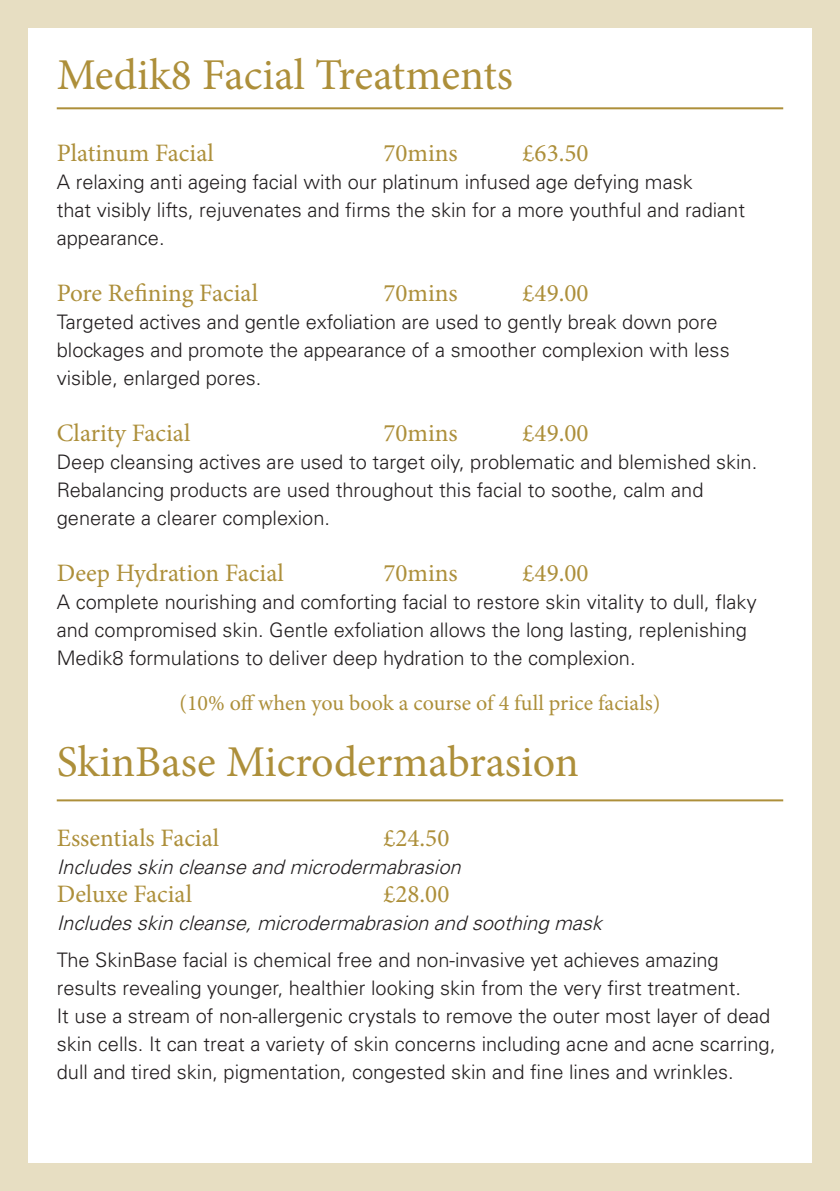
<style>
.page{position:relative;width:840px;height:1191px;background:#fff}
.page>*{position:absolute;margin:0;border:0;box-sizing:border-box;transform-origin:0 0}
.t1{font:44px "Minion Pro";color:#ad8f3a}
.t2{font:25px "Minion Pro";color:#ad8f3a}
.t3{font:22px "Minion Pro";color:#ad8f3a}
.t4{font:300 20px/28px "Univers CE";color:#231f20}
.t5{font:italic 300 20px "Univers CE";color:#231f20}
</style>
<div class="page">
<div style="left:0;top:0;width:839px;height:1191px;background:#e7dec2"></div>
<div style="left:28px;top:28px;width:783px;height:1134px;background:#fff"></div>
<hr style="left:57px;top:107px;width:725px;height:2px;background:#ad8f3a">
<hr style="left:57px;top:799px;width:725px;height:2px;background:#ad8f3a">
<p class="t1" style="left:57px;top:45px;width:457px">Medik8 Facial Treatments</p>
<p class="t2" style="left:57px;top:136px;width:159px">Platinum Facial</p>
<p class="t2" style="left:383px;top:136px;width:76px">70mins</p>
<p class="t2" style="left:522px;top:136px;width:67px">£63.50</p>
<p class="t4" style="left:57px;top:168px;width:637px">A relaxing anti ageing facial with our platinum infused age defying mask</p>
<p class="t4" style="left:57px;top:196px;width:689px">that visibly lifts, rejuvenates and firms the skin for a more youthful and radiant appearance.</p>
<p class="t2" style="left:57px;top:276px;width:203px">Pore Refining Facial</p>
<p class="t2" style="left:383px;top:276px;width:76px">70mins</p>
<p class="t2" style="left:522px;top:276px;width:67px">£49.00</p>
<p class="t4" style="left:57px;top:308px;width:674px">Targeted actives and gentle exfoliation are used to gently break down pore blockages and promote the appearance of a smoother complexion with less visible, enlarged pores.</p>
<p class="t2" style="left:57px;top:416px;width:135px">Clarity Facial</p>
<p class="t2" style="left:383px;top:416px;width:76px">70mins</p>
<p class="t2" style="left:522px;top:416px;width:67px">£49.00</p>
<p class="t4" style="left:57px;top:448px;width:701px">Deep cleansing actives are used to target oily, problematic and blemished skin.<br>Rebalancing products are used throughout this facial to soothe, calm and generate a clearer complexion.</p>
<p class="t2" style="left:57px;top:556px;width:228px">Deep Hydration Facial</p>
<p class="t2" style="left:383px;top:556px;width:76px">70mins</p>
<p class="t2" style="left:522px;top:556px;width:67px">£49.00</p>
<p class="t4" style="left:57px;top:588px;width:701px">A complete nourishing and comforting facial to restore skin vitality to dull, flaky and compromised skin. Gentle exfoliation allows the long lasting, replenishing<br>Medik8 formulations to deliver deep hydration to the complexion.</p>
<p class="t3" style="left:179px;top:688px;width:482px">(10% off when you book a course of 4 full price facials)</p>
<p class="t1" style="left:57px;top:733px;width:523px">SkinBase Microdermabrasion</p>
<p class="t2" style="left:57px;top:821px;width:164px">Essentials Facial</p>
<p class="t2" style="left:383px;top:821px;width:67px">£24.50</p>
<p class="t5" style="left:57px;top:856px;width:411px">Includesskin cleanse and microdermabrasion</p>
<p class="t2" style="left:57px;top:877px;width:137px">Deluxe Facial</p>
<p class="t2" style="left:383px;top:877px;width:67px">£28.00</p>
<p class="t5" style="left:57px;top:912px;width:552px">Includesskin cleanse,microdermabrasion and soothing mask</p>
<p class="t4" style="left:57px;top:945px;width:685px">The SkinBase facial is chemical free and non-invasive yet achieves amazing results revealing younger, healthier looking skin from the very first treatment.</p>
<p class="t4" style="left:57px;top:1001px;width:720px">It use a stream of non-allergenic crystals to remove the outer most layer of dead skin cells. It can treat a variety of skin concerns including acne and acne scarring, dull and tired skin, pigmentation, congested skin and fine lines and wrinkles.</p>
</div>
